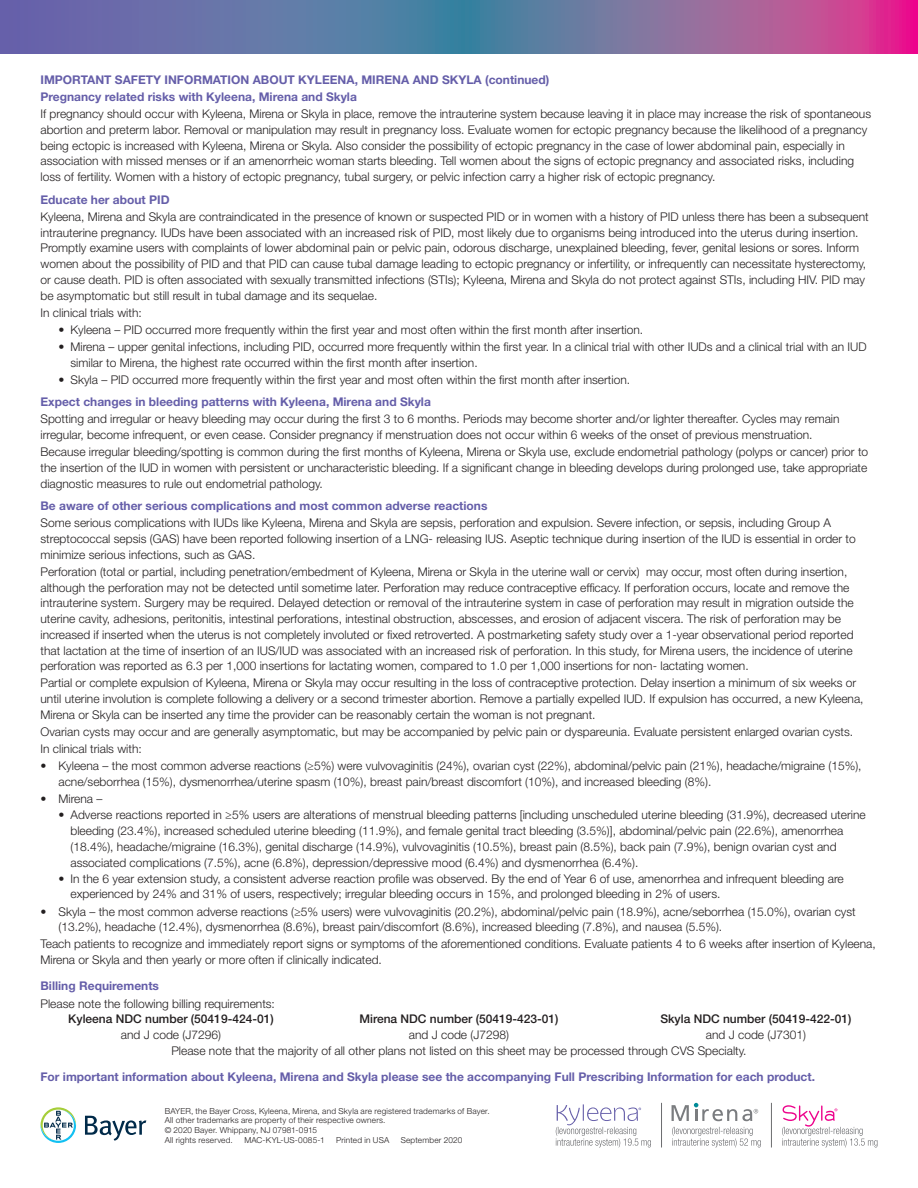
<style>
.page{position:relative;width:918px;height:1188px;background:#fff}
.page>*{position:absolute;margin:0;border:0;box-sizing:border-box;transform-origin:0 0}
.t1{font:300 12px/15.8px "Helvetica Neue LT Std";color:#231f20}
.t2{font:700 12px "Helvetica Neue LT Std";color:#655ea9}
.t3{font:500 12px "Helvetica Neue LT Std";color:#231f20}
.t4{font:300 8.25px "Helvetica Neue LT Std";letter-spacing:.025em;color:#231f20}
</style>
<div class="page">
<svg style="left:0;top:0;width:918px;height:54px;background:#786ca1"></svg>
<svg style="left:782px;top:1105px;width:96px;height:43px"></svg>
<hr style="left:771px;top:1103px;width:1px;height:44px;background:#6c6d70">
<svg style="left:672px;top:1127px;width:89px;height:21px"></svg>
<svg style="left:672px;top:1103px;width:86px;height:18px"></svg>
<hr style="left:661px;top:1103px;width:1px;height:44px;background:#6c6d70">
<svg style="left:556px;top:1104px;width:95px;height:44px"></svg>
<svg style="left:41px;top:1107px;width:35px;height:36px"></svg>
<svg style="left:85px;top:1116px;width:61px;height:25px"></svg>
<p class="t2" style="left:40px;top:72px;width:510px">IMPORTANT SAFETY INFORMATION ABOUT KYLEENA, MIRENA AND SKYLA (continued)</p>
<p class="t2" style="left:40px;top:89px;width:318px">Pregnancy related risks with Kyleena, Mirena and Skyla</p>
<p class="t1" style="left:40px;top:106px;width:832px">If pregnancy should occur with Kyleena, Mirena or Skyla in place, remove the intrauterine system because leaving it in place may increase the risk of spontaneous abortion and preterm labor. Removal or manipulation may result in pregnancy loss. Evaluate women for ectopic pregnancy because the likelihood of a pregnancy being ectopic is increased with Kyleena, Mirena or Skyla. Also consider the possibility of ectopic pregnancy in the case of lower abdominal pain, especially in association with missed menses or if an amenorrheic woman starts bleeding. Tell women about the signs of ectopic pregnancy and associated risks, including loss of fertility. Women with a history of ectopic pregnancy, tubal surgery, or pelvic infection carry a higher risk of ectopic pregnancy.</p>
<p class="t2" style="left:40px;top:192px;width:131px">Educate her about PID</p>
<p class="t1" style="left:40px;top:208px;width:830px">Kyleena, Mirena and Skyla are contraindicated in the presence of known or suspected PID or in women with a history of PID unless there has been a subsequent intrauterine pregnancy. IUDs have been associated with an increased risk of PID, most likely due to organisms being introduced into the uterus during insertion.<br>Promptly examine users with complaints of lower abdominal pain or pelvic pain, odorous discharge, unexplained bleeding, fever, genital lesions or sores. Inform women about the possibility of PID and that PID can cause tubal damage leading to ectopic pregnancy or infertility, or infrequently can necessitate hysterectomy, or cause death. PID is often associated with sexually transmitted infections (STIs); Kyleena, Mirena and Skyla do not protect against STIs, including HIV. PID may be asymptomatic but still result in tubal damage and its sequelae.</p>
<p class="t1" style="left:40px;top:304px;width:103px">In clinical trials with:</p>
<p class="t1" style="left:58px;top:321px;width:586px">• Kyleena – PID occurred more frequently within the first year and most often within the first month after insertion.</p>
<p class="t1" style="left:70px;top:338px;width:798px;text-indent:-12px">• Mirena – upper genital infections, including PID, occurred more frequently within the first year. In a clinical trial with other IUDs and a clinical trial with an IUD similar to Mirena, the highest rate occurred within the first month after insertion.</p>
<p class="t1" style="left:58px;top:371px;width:573px">• Skyla – PID occurred more frequently within the first year and most often within the first month after insertion.</p>
<p class="t2" style="left:40px;top:394px;width:392px">Expect changes in bleeding patterns with Kyleena, Mirena and Skyla</p>
<p class="t1" style="left:40px;top:411px;width:801px">Spotting and irregular or heavy bleeding may occur during the first 3 to 6 months. Periods may become shorter and/or lighter thereafter. Cycles may remain irregular, become infrequent, or even cease. Consider pregnancy if menstruation does not occur within 6 weeks of the onset of previous menstruation.</p>
<p class="t1" style="left:40px;top:444px;width:829px;text-align:justify">Because irregular bleeding/spotting is common during the first months of Kyleena, Mirena or Skyla use, exclude endometrial pathology (polyps or cancer) prior to the insertion of the IUD in women with persistent or uncharacteristic bleeding. If a significant change in bleeding develops during prolonged use, take appropriate diagnostic measures to rule out endometrial pathology.</p>
<p class="t2" style="left:40px;top:498px;width:449px">Be aware of other serious complications and most common adverse reactions</p>
<p class="t1" style="left:40px;top:515px;width:817px">Some serious complications with IUDs like Kyleena, Mirena and Skyla are sepsis, perforation and expulsion. Severe infection, or sepsis, including Group A streptococcal sepsis (GAS) have been reported following insertion of a LNG- releasing IUS. Aseptic technique during insertion of the IUD is essential in order to minimize serious infections, such as GAS.</p>
<p class="t1" style="left:40px;top:563px;width:815px">Perforation (total or partial, including penetration/embedment of Kyleena, Mirena or Skyla in the uterine wall or cervix) may occur, most often during insertion, although the perforation may not be detected until sometime later. Perforation may reduce contraceptive efficacy. If perforation occurs, locate and remove the intrauterine system. Surgery may be required. Delayed detection or removal of the intrauterine system in case of perforation may result in migration outside the uterine cavity, adhesions, peritonitis, intestinal perforations, intestinal obstruction, abscesses, and erosion of adjacent viscera. The risk of perforation may be increased if inserted when the uterus is not completely involuted or fixed retroverted. A postmarketing safety study over a 1-year observational period reported that lactation at the time of insertion of an IUS/IUD was associated with an increased risk of perforation. In this study, for Mirena users, the incidence of uterine perforation was reported as 6.3 per 1,000 insertions for lactating women, compared to 1.0 per 1,000 insertions for non- lactating women.</p>
<p class="t1" style="left:40px;top:675px;width:825px">Partial or complete expulsion of Kyleena, Mirena or Skyla may occur resulting in the loss of contraceptive protection. Delay insertion a minimum of six weeks or until uterine involution is complete following a delivery or a second trimester abortion. Remove a partially expelled IUD. If expulsion has occurred, a new Kyleena,<br>Mirena or Skyla can be inserted any time the provider can be reasonably certain the woman is not pregnant.</p>
<p class="t1" style="left:40px;top:724px;width:814px">Ovarian cysts may occur and are generally asymptomatic, but may be accompanied by pelvic pain or dyspareunia. Evaluate persistent enlarged ovarian cysts.</p>
<p class="t1" style="left:40px;top:741px;width:103px">In clinical trials with:</p>
<p class="t1" style="left:58px;top:758px;width:805px;text-indent:-18px">• Kyleena – the most common adverse reactions (≥5%) were vulvovaginitis (24%), ovarian cyst (22%), abdominal/pelvic pain (21%), headache/migraine (15%), acne/seborrhea (15%), dysmenorrhea/uterine spasm (10%), breast pain/breast discomfort (10%), and increased bleeding (8%).</p>
<p class="t1" style="left:40px;top:791px;width:64px">• Mirena –</p>
<p class="t1" style="left:70px;top:807px;width:797px;text-indent:-12px">• Adverse reactions reported in ≥5% users are alterations of menstrual bleeding patterns [including unscheduled uterine bleeding (31.9%), decreased uterine bleeding (23.4%), increased scheduled uterine bleeding (11.9%), and female genital tract bleeding (3.5%)], abdominal/pelvic pain (22.6%), amenorrhea (18.4%), headache/migraine (16.3%), genital discharge (14.9%), vulvovaginitis (10.5%), breast pain (8.5%), back pain (7.9%), benign ovarian cyst and associated complications (7.5%), acne (6.8%), depression/depressive mood (6.4%) and dysmenorrhea (6.4%).</p>
<p class="t1" style="left:70px;top:870px;width:775px;text-indent:-12px">• In the 6 year extension study, a consistent adverse reaction profile was observed. By the end of Year 6 of use, amenorrhea and infrequent bleeding are experienced by 24% and 31% of users, respectively; irregular bleeding occurs in 15%, and prolonged bleeding in 2% of users.</p>
<p class="t1" style="left:58px;top:903px;width:799px;text-indent:-18px">• Skyla – the most common adverse reactions (≥5% users) were vulvovaginitis (20.2%), abdominal/pelvic pain (18.9%), acne/seborrhea (15.0%), ovarian cyst (13.2%), headache (12.4%), dysmenorrhea (8.6%), breast pain/discomfort (8.6%), increased bleeding (7.8%), and nausea (5.5%).</p>
<p class="t1" style="left:40px;top:936px;width:837px">Teach patients to recognize and immediately report signs or symptoms of the aforementioned conditions. Evaluate patients 4 to 6 weeks after insertion of Kyleena,<br>Mirena or Skyla and then yearly or more often if clinically indicated.</p>
<p class="t2" style="left:40px;top:979px;width:120px">Billing Requirements</p>
<p class="t1" style="left:40px;top:995px;width:236px">Please note the following billing requirements:</p>
<p class="t3" style="left:68px;top:1012px;width:207px">Kyleena NDC number (50419-424-01)</p>
<p class="t3" style="left:360px;top:1012px;width:200px">Mirena NDC number (50419-423-01)</p>
<p class="t3" style="left:660px;top:1012px;width:193px">Skyla NDC number (50419-422-01)</p>
<p class="t1" style="left:121px;top:1027px;width:102px">and J code (J7296)</p>
<p class="t1" style="left:409px;top:1027px;width:102px">and J code (J7298)</p>
<p class="t1" style="left:706px;top:1027px;width:102px">and J code (J7301)</p>
<p class="t1" style="left:171px;top:1042px;width:577px">Please note that the majority of all other plans not listed on this sheet may be processed through CVS Specialty.</p>
<p class="t2" style="left:41px;top:1069px;width:776px">For important information about Kyleena, Mirena and Skyla please see the accompanying Full Prescribing Information for each product.</p>
<p class="t4" style="left:165px;top:1106px;width:326px">BAYER, the Bayer Cross, Kyleena, Mirena, and Skyla are registered trademarks of Bayer.</p>
<p class="t4" style="left:165px;top:1115px;width:222px">All other trademarks are property of their respective owners.</p>
<p class="t4" style="left:165px;top:1125px;width:154px">© 2020 Bayer. Whippany, NJ 07981-0915</p>
<p class="t4" style="left:165px;top:1135px;width:70px">All rights reserved.</p>
<p class="t4" style="left:244px;top:1135px;width:82px">MAC-KYL-US-0085-1</p>
<p class="t4" style="left:336px;top:1135px;width:55px">Printed in USA</p>
<p class="t4" style="left:401px;top:1135px;width:63px">September 2020</p>
</div>
